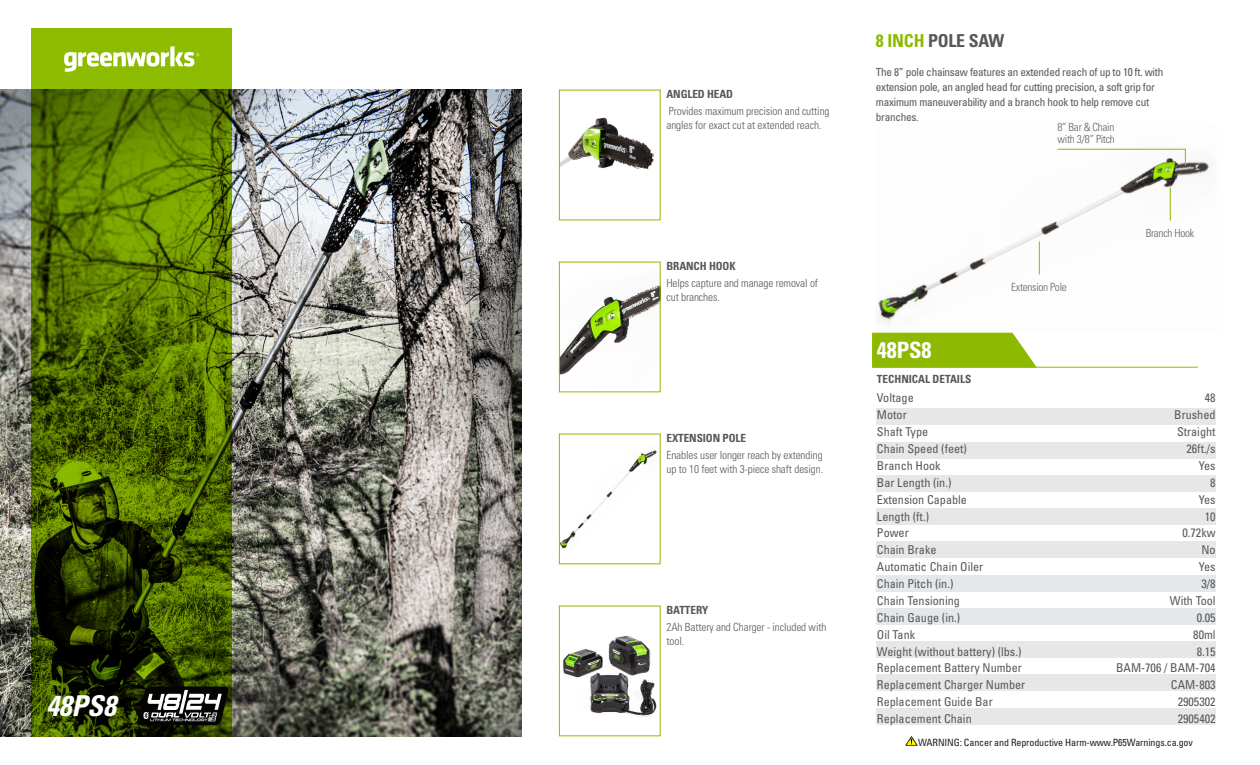
<style>
.page{position:relative;width:1260px;height:765px;background:#fff}
.page>*{position:absolute;margin:0;border:0;box-sizing:border-box;transform-origin:0 0}
.t1{font:italic 700 condensed 28.75px "Univers LT Std";letter-spacing:-.005em;color:#fff}
.t2{font:700 condensed 22.5px "Univers LT Std";letter-spacing:-.005em;color:#fff}
.t3{font:700 condensed 17.75px "Univers LT Std";letter-spacing:-.01em;color:#57585a}
.t4{font:condensed 12.25px "Univers LT Std";color:#57585a}
.t5{font:300 condensed 11.25px/13.5px "Univers LT Std";letter-spacing:-.005em;color:#57585a}
.t6{font:condensed 11.25px/15px "Univers LT Std";letter-spacing:-.025em;color:#57585a}
.t7{font:700 condensed 11.25px "Univers LT Std";letter-spacing:-.005em;color:#57585a}
.t8{font:300 condensed 11.25px "Univers LT Std";letter-spacing:-.025em;color:#636366}
.t9{font:condensed 10px "Univers LT Std";letter-spacing:-.01em;color:#231f20}
.s1{color:#8dbb00}
</style>
<div class="page">
<img style="left:0;top:89px;width:521px;height:647px">
<div style="left:32px;top:29px;width:200px;height:60px;background:#8dbb00"></div>
<svg style="left:64px;top:46px;width:135px;height:26px"></svg>
<svg style="left:32px;top:89px;width:200px;height:647px"></svg>
<svg style="left:137px;top:687px;width:92px;height:38px"></svg>
<img style="left:878px;top:148px;width:332px;height:177px">
<div style="left:876px;top:408px;width:340px;height:17px;background:#e6e7e9"></div>
<div style="left:876px;top:608px;width:340px;height:17px;background:#e6e7e9"></div>
<div style="left:876px;top:475px;width:340px;height:17px;background:#e6e7e9"></div>
<div style="left:876px;top:675px;width:340px;height:16px;background:#e6e7e9"></div>
<div style="left:876px;top:575px;width:340px;height:17px;background:#e6e7e9"></div>
<div style="left:876px;top:542px;width:340px;height:16px;background:#e6e7e9"></div>
<div style="left:876px;top:442px;width:340px;height:16px;background:#e6e7e9"></div>
<div style="left:876px;top:642px;width:340px;height:16px;background:#e6e7e9"></div>
<div style="left:876px;top:508px;width:340px;height:17px;background:#e6e7e9"></div>
<div style="left:876px;top:708px;width:340px;height:17px;background:#e6e7e9"></div>
<svg style="left:872px;top:332px;width:166px;height:35px"></svg>
<hr style="left:872px;top:367px;width:326px;height:1px;background:#8dbb00">
<hr style="left:1170px;top:188px;width:1px;height:33px;background:#8dbb00">
<hr style="left:1039px;top:241px;width:1px;height:34px;background:#8dbb00">
<svg style="left:1185px;top:150px;width:1px;height:16px"></svg>
<hr style="left:1058px;top:149px;width:128px;height:1px;background:#8dbb00">
<img style="left:561px;top:117px;width:93px;height:52px">
<img style="left:563px;top:635px;width:94px;height:82px">
<img style="left:561px;top:450px;width:96px;height:100px">
<img style="left:561px;top:285px;width:97px;height:90px">
<svg style="left:905px;top:736px;width:12px;height:10px"></svg>
<p class="t1" style="left:46px;top:688px;width:71px">48PS8</p>
<p class="t7" style="left:666px;top:87px;width:68px">ANGLED HEAD</p>
<p class="t5" style="left:666px;top:105px;width:165px">Provides maximum precision and cutting angles for exact cut at extended reach.</p>
<p class="t7" style="left:666px;top:259px;width:71px">BRANCH HOOK</p>
<p class="t5" style="left:666px;top:277px;width:153px">Helps capture and manage removal of cut branches.</p>
<p class="t7" style="left:666px;top:431px;width:81px">EXTENSION POLE</p>
<p class="t5" style="left:666px;top:449px;width:158px">Enables user longer reach by extending up to 10 feet with 3-piece shaft design.</p>
<p class="t7" style="left:666px;top:603px;width:43px">BATTERY</p>
<p class="t5" style="left:666px;top:621px;width:162px">2Ah Battery and Charger - included with tool.</p>
<p class="t3" style="left:876px;top:30px;width:130px"><span class="s1">8 INCH</span> POLE SAW</p>
<p class="t6" style="left:876px;top:64px;width:289px">The 8” pole chainsaw features an extended reach of up to 10 ft. with extension pole, an angled head for cutting precision, a soft grip for maximum maneuverability and a branch hook to help remove cut branches.</p>
<p class="t2" style="left:877px;top:336px;width:56px">48PS8</p>
<p class="t7" style="left:877px;top:372px;width:96px">TECHNICAL DETAILS</p>
<p class="t8" style="left:1058px;top:120px;width:58px">8” Bar &amp; Chain</p>
<p class="t8" style="left:1058px;top:133px;width:59px">with 3/8” Pitch</p>
<p class="t8" style="left:1011px;top:280px;width:57px">Extension Pole</p>
<p class="t8" style="left:1146px;top:226px;width:50px">Branch Hook</p>
<p class="t4" style="left:877px;top:390px;width:38px">Voltage</p>
<p class="t4" style="left:877px;top:407px;width:31px">Motor</p>
<p class="t4" style="left:877px;top:424px;width:53px">Shaft Type</p>
<p class="t4" style="left:877px;top:441px;width:92px">Chain Speed (feet)</p>
<p class="t4" style="left:877px;top:458px;width:65px">Branch Hook</p>
<p class="t4" style="left:877px;top:475px;width:76px">Bar Length (in.)</p>
<p class="t4" style="left:877px;top:492px;width:92px">Extension Capable</p>
<p class="t4" style="left:877px;top:508px;width:54px">Length (ft.)</p>
<p class="t4" style="left:877px;top:525px;width:33px">Power</p>
<p class="t4" style="left:877px;top:542px;width:61px">Chain Brake</p>
<p class="t4" style="left:877px;top:559px;width:108px">Automatic Chain Oiler</p>
<p class="t4" style="left:877px;top:576px;width:78px">Chain Pitch (in.)</p>
<p class="t4" style="left:877px;top:593px;width:84px">Chain Tensioning</p>
<p class="t4" style="left:877px;top:610px;width:85px">Chain Gauge (in.)</p>
<p class="t4" style="left:877px;top:627px;width:40px">Oil Tank</p>
<p class="t4" style="left:877px;top:643px;width:146px">Weight (without battery) (lbs.)</p>
<p class="t4" style="left:877px;top:660px;width:146px">Replacement Battery Number</p>
<p class="t4" style="left:877px;top:677px;width:150px">Replacement Charger Number</p>
<p class="t4" style="left:877px;top:694px;width:117px">Replacement Guide Bar</p>
<p class="t4" style="left:877px;top:711px;width:96px">Replacement Chain</p>
<p class="t4" style="left:1205px;top:390px;width:12px">48</p>
<p class="t4" style="left:1174px;top:407px;width:43px">Brushed</p>
<p class="t4" style="left:1177px;top:424px;width:40px">Straight</p>
<p class="t4" style="left:1187px;top:441px;width:31px">26ft./s</p>
<p class="t4" style="left:1199px;top:458px;width:18px">Yes</p>
<p class="t4" style="left:1210px;top:475px;width:7px">8</p>
<p class="t4" style="left:1199px;top:492px;width:18px">Yes</p>
<p class="t4" style="left:1205px;top:508px;width:12px">10</p>
<p class="t4" style="left:1182px;top:525px;width:35px">0.72kw</p>
<p class="t4" style="left:1201px;top:542px;width:16px">No</p>
<p class="t4" style="left:1199px;top:559px;width:18px">Yes</p>
<p class="t4" style="left:1201px;top:576px;width:16px">3/8</p>
<p class="t4" style="left:1170px;top:593px;width:47px">With Tool</p>
<p class="t4" style="left:1197px;top:610px;width:20px">0.05</p>
<p class="t4" style="left:1193px;top:627px;width:24px">80ml</p>
<p class="t4" style="left:1197px;top:643px;width:20px">8.15</p>
<p class="t4" style="left:1116px;top:660px;width:101px">BAM-706 / BAM-704</p>
<p class="t4" style="left:1171px;top:677px;width:46px">CAM-803</p>
<p class="t4" style="left:1178px;top:694px;width:39px">2905302</p>
<p class="t4" style="left:1178px;top:711px;width:39px">2905402</p>
<p class="t9" style="left:918px;top:736px;width:276px">WARNING: Cancer and Reproductive Harm-www.P65Warnings.ca.gov</p>
</div>
